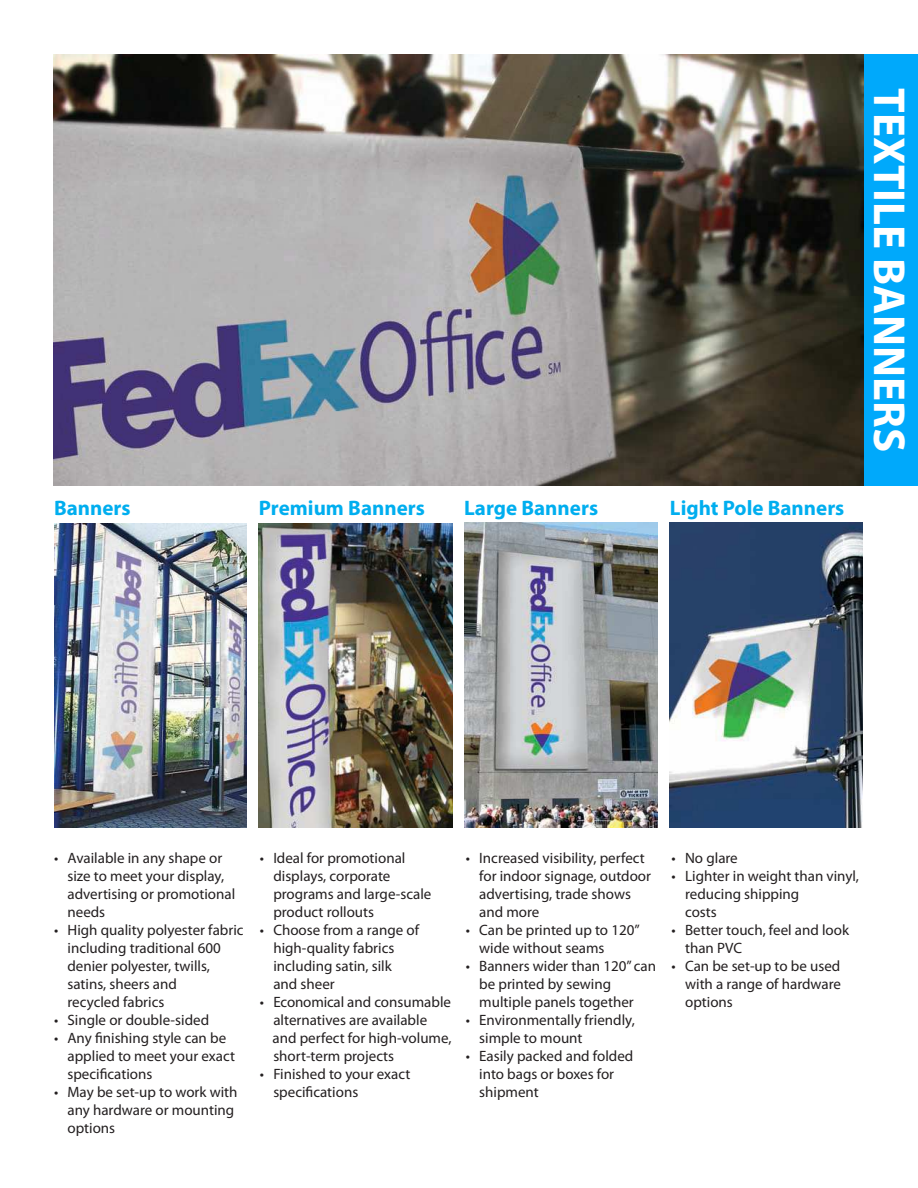
<style>
.page{position:relative;width:918px;height:1188px;background:#fff}
.page>*{position:absolute;margin:0;border:0;box-sizing:border-box;transform-origin:0 0}
.t1{font:700 45px "Myriad Pro";color:#fff}
.t2{font:700 21px "Myriad Pro";color:#00aeef}
.t3{font:15px/18px "Myriad Pro";color:#231f20}
</style>
<div class="page">
<div style="left:864px;top:54px;width:54px;height:432px;background:#00a9fb"></div>
<img style="left:54px;top:54px;width:810px;height:432px">
<img style="left:54px;top:524px;width:192px;height:304px">
<img style="left:670px;top:522px;width:192px;height:306px">
<img style="left:464px;top:522px;width:194px;height:306px">
<img style="left:259px;top:524px;width:193px;height:304px">
<h2 class="t2" style="left:54px;top:499px;width:78px">Banners</h2>
<h2 class="t2" style="left:259px;top:499px;width:167px">Premium Banners</h2>
<h2 class="t2" style="left:464px;top:499px;width:135px">Large Banners</h2>
<h2 class="t2" style="left:670px;top:499px;width:176px">Light Pole Banners</h2>
<h1 class="t1" style="left:907px;top:88px;width:365px;rotate:90deg">TEXTILE BANNERS</h1>
<p class="t3" style="left:68px;top:849px;width:169px;text-indent:-14px">• Available in any shape or size to meet your display, advertising or promotional needs</p>
<p class="t3" style="left:68px;top:921px;width:178px;text-indent:-14px">• High quality polyester fabric including traditional 600 denier polyester, twills, satins, sheers and<br>recycled fabrics</p>
<p class="t3" style="left:54px;top:1011px;width:157px">• Single or double-sided</p>
<p class="t3" style="left:68px;top:1029px;width:169px;text-indent:-14px">• Any finishing style can be applied to meet your exact specifications</p>
<p class="t3" style="left:68px;top:1083px;width:172px;text-indent:-14px">• May be set-up to work with any hardware or mounting options</p>
<p class="t3" style="left:273px;top:849px;width:160px;text-indent:-14px">• Ideal for promotional displays, corporate programs and large-scale product rollouts</p>
<p class="t3" style="left:273px;top:921px;width:147px;text-indent:-14px">• Choose from a range of high-quality fabrics including satin, silk and sheer</p>
<p class="t3" style="left:273px;top:993px;width:180px;text-indent:-13px">• Economical and consumable alternatives are available and perfect for high-volume, short-term projects</p>
<p class="t3" style="left:273px;top:1065px;width:138px;text-indent:-14px">• Finished to your exact specifications</p>
<p class="t3" style="left:479px;top:849px;width:173px;text-indent:-14px">• Increased visibility, perfect for indoor signage, outdoor advertising, trade shows and more</p>
<p class="t3" style="left:479px;top:921px;width:162px;text-indent:-14px">• Can be printed up to 120” wide without seams</p>
<p class="t3" style="left:479px;top:957px;width:178px;text-indent:-14px">• Banners wider than 120” can be printed by sewing multiple panels together</p>
<p class="t3" style="left:479px;top:1011px;width:157px;text-indent:-14px">• Environmentally friendly, simple to mount</p>
<p class="t3" style="left:479px;top:1047px;width:156px;text-indent:-14px">• Easily packed and folded into bags or boxes for shipment</p>
<p class="t3" style="left:672px;top:849px;width:68px">• No glare</p>
<p class="t3" style="left:685px;top:867px;width:175px;text-indent:-13px">• Lighter in weight than vinyl, reducing shipping<br>costs</p>
<p class="t3" style="left:685px;top:921px;width:166px;text-indent:-13px">• Better touch, feel and look than PVC</p>
<p class="t3" style="left:685px;top:957px;width:157px;text-align:justify;text-indent:-13px">• Can be set-up to be used with a range of hardware options</p>
</div>
